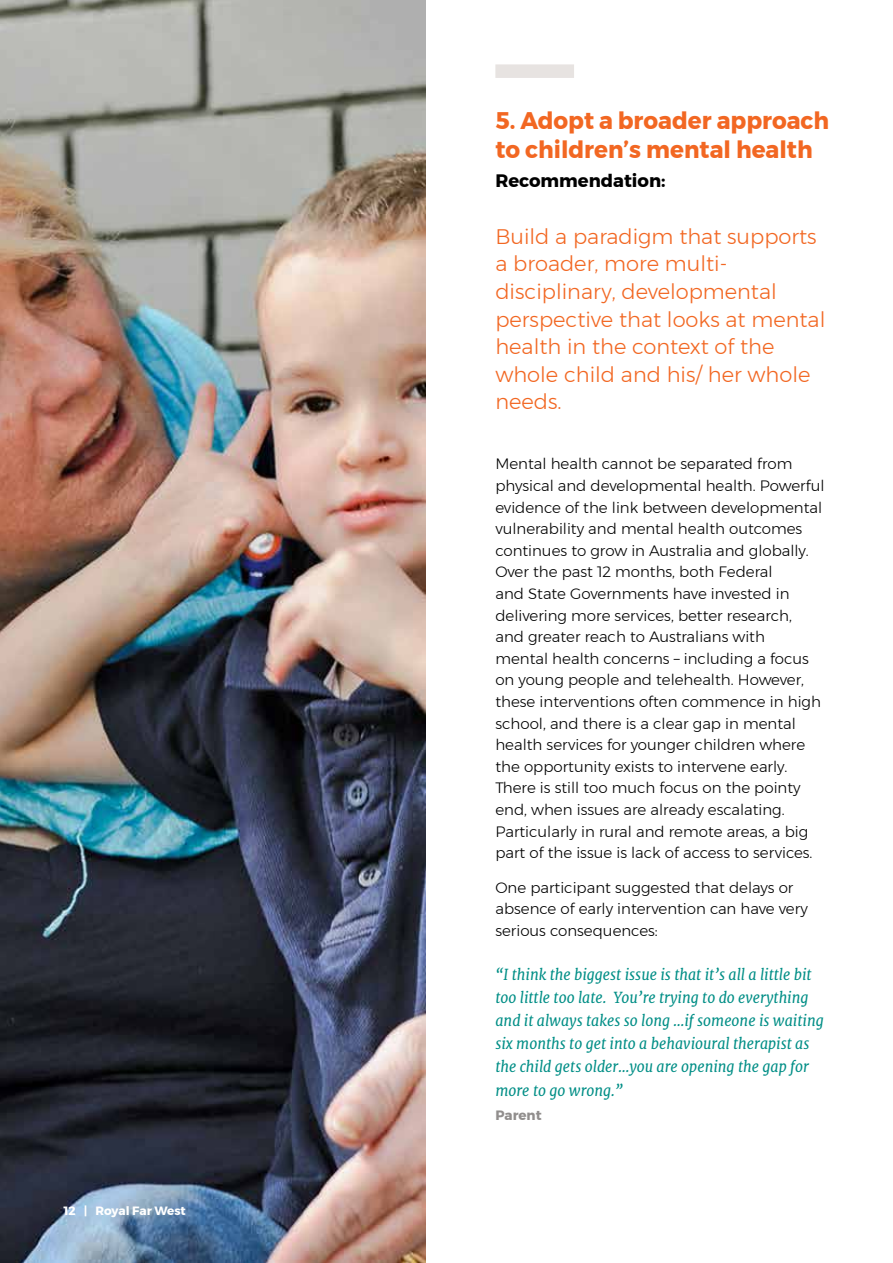
<style>
.page{position:relative;width:893px;height:1263px;background:#fff}
.page>*{position:absolute;margin:0;border:0;box-sizing:border-box;transform-origin:0 0}
.t1{font:700 24px/29.1px "Montserrat";color:#f26722;scale:.96 1}
.t2{font:300 21px/27.6px "Montserrat";color:#f26722}
.t3{font:700 18px "Montserrat";color:#000}
.t4{font:300 15px/21.6px "Montserrat";color:#000}
.t5{font:italic 15px/23.1px "Merriweather";color:#008e86;scale:.95 1}
.t6{font:700 13.5px "Montserrat";color:#918e8d}
.t7{font:700 12px "Montserrat";color:#fff}
</style>
<div class="page">
<div style="left:495px;top:64px;width:79px;height:14px;background:#e7e3e1"></div>
<img style="left:0;top:0;width:425px;height:1263px">
<p class="t7" style="left:64px;top:1201px;width:124px">12 | Royal Far West</p>
<h1 class="t1" style="left:495px;top:106px;width:349px">5. Adopt a broader approach to children’s mental health</h1>
<p class="t3" style="left:495px;top:166px;width:172px">Recommendation:</p>
<h2 class="t2" style="left:495px;top:222px;width:331px">Build a paradigm that supports a broader, more multi&shy;disciplinary, developmental perspective that looks at mental health in the context of the whole child and his/ her whole needs.</h2>
<p class="t4" style="left:495px;top:453px;width:331px">Mental health cannot be separated from physical and developmental health. Powerful evidence of the link between developmental vulnerability and mental health outcomes continues to grow in Australia and globally.<br>Over the past 12 months, both Federal<br>and State Governments have invested in delivering more services, better research,<br>and greater reach to Australians with<br>mental health concerns – including a focus on young people and telehealth. However, these interventions often commence in high school, and there is a clear gap in mental health services for younger children where the opportunity exists to intervene early.<br>There is still too much focus on the pointy end, when issues are already escalating.<br>Particularly in rural and remote areas, a big part of the issue is lack of access to services.</p>
<p class="t4" style="left:495px;top:876px;width:314px">One participant suggested that delays or absence of early intervention can have very serious consequences:</p>
<p class="t5" style="left:495px;top:963px;width:347px">“I think the biggest issue is that it’s all a little bit too little too late. You’re trying to do everything and it always takes so long …if someone is waiting six months to get into a behavioural therapist as the child gets older…you are opening the gap for more to go wrong.”</p>
<p class="t6" style="left:495px;top:1104px;width:48px">Parent</p>
</div>
